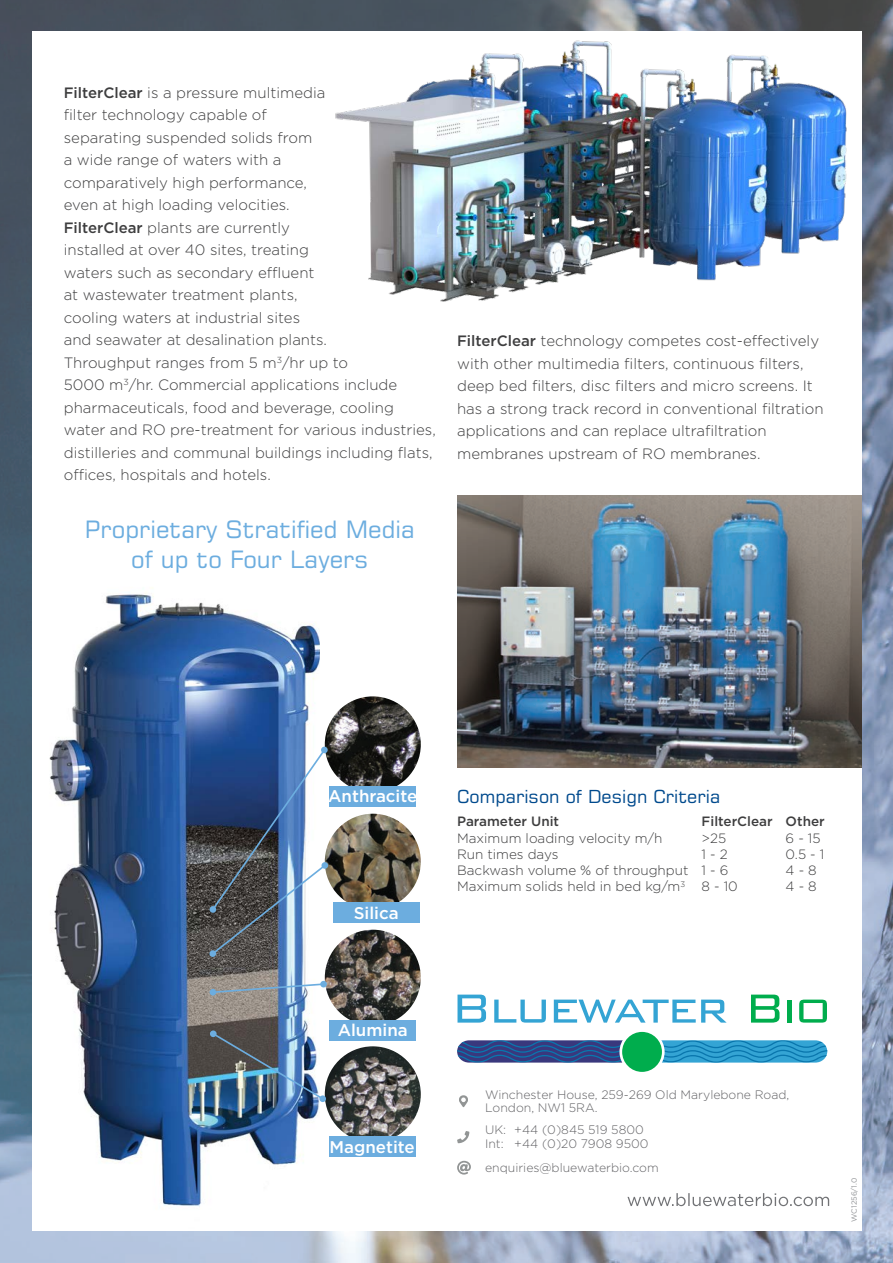
<style>
.page{position:relative;width:893px;height:1263px;background:#fff}
.page>*{position:absolute;margin:0;border:0;box-sizing:border-box;transform-origin:0 0}
.t1{font:24px/30px "Square 721 BT";color:#6caddf;text-align:center}
.t2{font:18px "Square 721 BT";color:#004a8d}
.t3{font:500 16.95px "Gotham";color:#fff}
.t4{font:300 15px/22.5px "Gotham";color:#3e3e3f}
.t5{font:300 13.5px "Gotham";color:#3e3e3f}
.t6{font:500 13.5px "Gotham";color:#3e3e3f}
.t7{font:300 12.3px/13.5px "Gotham";color:#636366}
.t8{font:7.5px "Gotham";color:#939598}
.s1{font-weight:500}
</style>
<div class="page">
<img style="left:0;top:0;width:893px;height:1263px">
<div style="left:32px;top:32px;width:829px;height:1199px;background:#fff"></div>
<svg style="left:457px;top:1131px;width:12px;height:12px"></svg>
<svg style="left:457px;top:1161px;width:14px;height:13px"></svg>
<svg style="left:459px;top:1095px;width:9px;height:12px"></svg>
<svg style="left:627px;top:1193px;width:202px;height:13px"></svg>
<svg style="left:457px;top:1031px;width:370px;height:41px"></svg>
<svg style="left:457px;top:994px;width:29px;height:28px"></svg>
<svg style="left:494px;top:999px;width:52px;height:23px"></svg>
<svg style="left:554px;top:999px;width:172px;height:23px"></svg>
<svg style="left:751px;top:994px;width:28px;height:28px"></svg>
<hr style="left:788px;top:1000px;width:4px;height:22px;background:#00ad4d">
<svg style="left:799px;top:999px;width:28px;height:23px"></svg>
<div style="left:622px;top:1032px;width:40px;height:40px;background:#00ad4d;border-radius:50%"></div>
<img style="left:49px;top:593px;width:271px;height:614px">
<img style="left:324px;top:695px;width:98px;height:98px;border-radius:49px">
<div style="left:330px;top:787px;width:86px;height:20px;background:#6caddf"></div>
<img style="left:324px;top:813px;width:98px;height:98px;border-radius:49px">
<div style="left:333px;top:903px;width:86px;height:20px;background:#6caddf"></div>
<img style="left:324px;top:929px;width:98px;height:98px;border-radius:49px">
<div style="left:330px;top:1020px;width:86px;height:20px;background:#6caddf"></div>
<img style="left:324px;top:1045px;width:98px;height:98px;border-radius:49px">
<div style="left:329px;top:1136px;width:86px;height:21px;background:#6caddf"></div>
<div style="left:321px;top:862px;width:7px;height:7px;background:#6ca9d7;border-radius:50%"></div>
<svg style="left:210px;top:748px;width:117px;height:208px"></svg>
<div style="left:210px;top:906px;width:6px;height:7px;background:#6caddf;border-radius:50%"></div>
<div style="left:321px;top:747px;width:7px;height:6px;background:#6caddf;border-radius:50%"></div>
<div style="left:320px;top:981px;width:7px;height:6px;background:#6caddf;border-radius:50%"></div>
<svg style="left:210px;top:982px;width:115px;height:13px"></svg>
<img style="left:211px;top:1031px;width:114px;height:70px">
<div style="left:319px;top:1095px;width:7px;height:7px;background:#6caddf;border-radius:50%"></div>
<div style="left:210px;top:1030px;width:7px;height:7px;background:#6caddf;border-radius:50%"></div>
<img style="left:457px;top:495px;width:404px;height:272px">
<img style="left:335px;top:32px;width:558px;height:279px">
<p class="t4" style="left:64px;top:81px;width:374px"><span class="s1">FilterClear</span> is a pressure multimedia<br>filter technology capable of<br>separating suspended solids from<br>a wide range of waters with a<br>comparatively high performance,<br>even at high loading velocities.<br><span class="s1">FilterClear</span> plants are currently<br>installed at over 40 sites, treating<br>waters such as secondary effluent<br>at wastewater treatment plants,<br>cooling waters at industrial sites<br>and seawater at desalination plants.<br>Throughput ranges from 5 m<sup>3</sup>/hr up to<br>5000 m<sup>3</sup>/hr. Commercial applications include pharmaceuticals, food and beverage, cooling water and RO pre-treatment for various industries, distilleries and communal buildings including flats, offices, hospitals and hotels.</p>
<p class="t1" style="left:85px;top:514px;width:331px">Proprietary Stratified Media of up to Four Layers</p>
<p class="t4" style="left:457px;top:329px;width:368px"><span class="s1">FilterClear</span> technology competes cost-effectively with other multimedia filters, continuous filters, deep bed filters, disc filters and micro screens. It has a strong track record in conventional filtration applications and can replace ultrafiltration membranes upstream of RO membranes.</p>
<p class="t3" style="left:328px;top:786px;width:91px">Anthracite</p>
<p class="t3" style="left:354px;top:903px;width:46px">Silica</p>
<p class="t2" style="left:457px;top:785px;width:265px">Comparison of Design Criteria</p>
<p class="t6" style="left:457px;top:814px;width:104px">Parameter Unit</p>
<p class="t6" style="left:702px;top:814px;width:125px">FilterClear Other</p>
<p class="t5" style="left:457px;top:830px;width:207px">Maximum loading velocity m/h</p>
<p class="t5" style="left:702px;top:830px;width:26px">&gt;25</p>
<p class="t5" style="left:786px;top:830px;width:36px">6 - 15</p>
<p class="t5" style="left:457px;top:847px;width:103px">Run times days</p>
<p class="t5" style="left:702px;top:847px;width:28px">1 - 2</p>
<p class="t5" style="left:786px;top:847px;width:40px">0.5 - 1</p>
<p class="t5" style="left:457px;top:863px;width:273px">Backwash volume % of throughput 1 - 6</p>
<p class="t5" style="left:786px;top:863px;width:33px">4 - 8</p>
<p class="t5" style="left:457px;top:879px;width:282px">Maximum solids held in bed kg/m<sup>3</sup> 8 - 10</p>
<p class="t5" style="left:786px;top:879px;width:33px">4 - 8</p>
<p class="t3" style="left:338px;top:1020px;width:72px">Alumina</p>
<p class="t3" style="left:329px;top:1137px;width:87px">Magnetite</p>
<p class="t7" style="left:485px;top:1087px;width:306px">Winchester House, 259-269 Old Marylebone Road,<br>London, NW1 5RA.</p>
<p class="t7" style="left:485px;top:1123px;width:165px">UK: +44 (0)845 519 5800<br>Int: +44 (0)20 7908 9500</p>
<p class="t7" style="left:485px;top:1160px;width:175px">enquiries@bluewaterbio.com</p>
<p class="t8" style="left:850px;top:1222px;width:45px;rotate:-90deg">WC1256/1.0</p>
</div>
